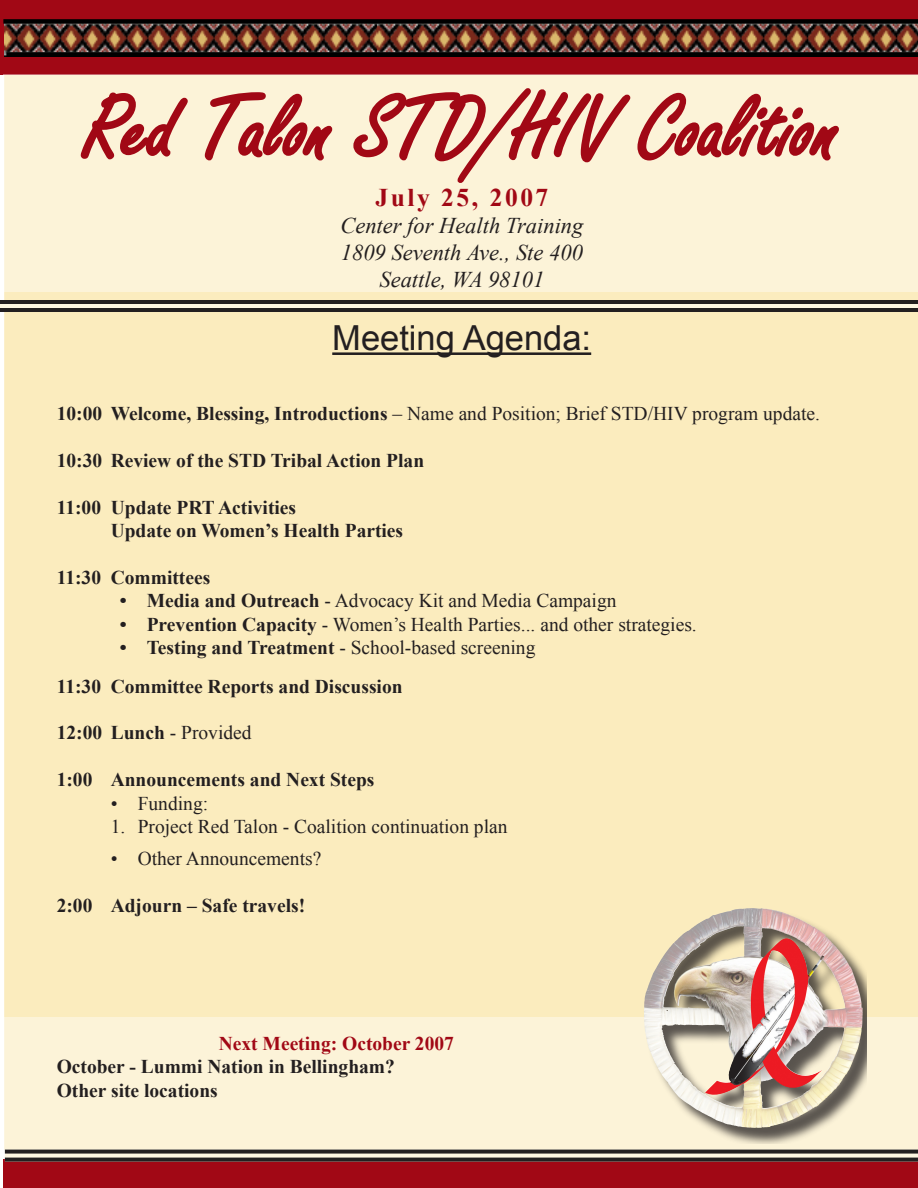
<style>
.page{position:relative;width:918px;height:1188px;background:#fff}
.page>*{position:absolute;margin:0;border:0;box-sizing:border-box;transform-origin:0 0}
.t1{font:94.5px "Freestyle Script";color:#a10815}
.t2{font:34.5px "Arial";color:#231f20}
.Date{font:700 25.5px "Times New Roman";letter-spacing:.1em;color:#a10815}
.t3{font:italic 22.5px "Times New Roman";color:#231f20}
.t4{font:19.5px/23.4px "Times New Roman";color:#231f20}
.t5{font:700 19.5px/23.4px "Times New Roman";color:#231f20}
.t6{font:700 19.5px "Times New Roman";color:#a10815}
.s1{font-weight:700}
.s2{font-weight:400}
</style>
<div class="page">
<div style="left:4px;top:292px;width:914px;height:725px;background:#fbecbe"></div>
<div style="left:3px;top:1160px;width:915px;height:28px;background:#a10815"></div>
<svg style="left:5px;top:1154px;width:913px;height:4px;background:#e5dfcc"></svg>
<svg style="left:5px;top:1150px;width:913px;height:4px;background:#3a3634"></svg>
<svg style="left:5px;top:1158px;width:913px;height:4px;background:#352a2b"></svg>
<div style="left:0;top:0;width:918px;height:75px;background:#a10815"></div>
<img style="left:4px;top:24px;width:374px;height:32px">
<img style="left:378px;top:24px;width:175px;height:28px">
<img style="left:553px;top:24px;width:365px;height:28px">
<div style="left:6px;top:52px;width:912px;height:5px;background:#000"></div>
<div style="left:3px;top:19px;width:915px;height:5px;background:#000"></div>
<div style="left:0;top:300px;width:918px;height:12px;background:#fdf6e1"></div>
<hr style="left:0;top:300px;width:918px;height:4px;background:#231f20">
<hr style="left:0;top:308px;width:918px;height:4px;background:#231f20">
<div style="left:3px;top:75px;width:915px;height:217px;background:#fcf3d8"></div>
<svg style="left:80px;top:92px;width:108px;height:68px"></svg>
<svg style="left:204px;top:92px;width:129px;height:69px"></svg>
<svg style="left:353px;top:88px;width:486px;height:95px"></svg>
<div style="left:3px;top:1017px;width:915px;height:132px;background:#fcf3d8"></div>
<hr style="left:332px;top:352px;width:259px;height:3px;background:#231f20">
<div style="left:645px;top:909px;width:222px;height:235px;background:#231f20;opacity:.75"></div>
<img style="left:800px;top:919px;width:45px;height:40px">
<p class="t1" style="left:84px;top:77px;width:758px">Red Talon STD/HIV Coalition</p>
<p class="Date" style="left:375px;top:180px;width:174px">July 25, 2007</p>
<p class="t3" style="left:340px;top:210px;width:245px">Center for Health Training</p>
<p class="t3" style="left:341px;top:237px;width:244px">1809 Seventh Ave., Ste 400</p>
<p class="t3" style="left:379px;top:264px;width:166px">Seattle, WA 98101</p>
<p class="t2" style="left:332px;top:315px;width:260px">Meeting Agenda:</p>
<p class="t4" style="left:57px;top:402px;width:765px"><span class="s1">10:00 Welcome, Blessing, Introductions</span> – Name and Position; Brief STD/HIV program update.</p>
<p class="t5" style="left:57px;top:448px;width:369px">10:30 Review of the STD Tribal Action Plan</p>
<p class="t5" style="left:111px;top:495px;width:294px;text-indent:-54px">11:00 Update PRT Activities<br>Update on Women’s Health Parties</p>
<p class="t5" style="left:57px;top:565px;width:155px">11:30 Committees</p>
<p class="t4" style="left:147px;top:589px;width:471px"><span class="s1">Media and Outreach</span> - Advocacy Kit and Media Campaign</p>
<p class="t4" style="left:147px;top:612px;width:552px"><span class="s1">Prevention Capacity</span> - Women’s Health Parties... and other strategies.</p>
<p class="t4" style="left:147px;top:636px;width:390px"><span class="s1">Testing and Treatment</span> - School-based screening</p>
<p class="t5" style="left:57px;top:674px;width:347px">11:30 Committee Reports and Discussion</p>
<p class="t5" style="left:57px;top:721px;width:196px">12:00 Lunch <span class="s2">- Provided</span></p>
<p class="t5" style="left:57px;top:768px;width:319px">1:00 Announcements and Next Steps</p>
<p class="t4" style="left:138px;top:791px;width:72px">Funding:</p>
<p class="t4" style="left:138px;top:815px;width:371px">Project Red Talon - Coalition continuation plan</p>
<p class="t4" style="left:138px;top:847px;width:185px">Other Announcements?</p>
<p class="t5" style="left:57px;top:894px;width:250px">2:00 Adjourn – Safe travels!</p>
<p class="t5" style="left:120px;top:589px;width:8px;text-align:justify">• • •</p>
<p class="t4" style="left:111px;top:791px;width:16px">•<br>1.</p>
<p class="t4" style="left:111px;top:847px;width:8px">•</p>
<p class="t6" style="left:219px;top:1030px;width:237px">Next Meeting: October 2007</p>
<p class="t5" style="left:57px;top:1055px;width:340px">October - Lummi Nation in Bellingham?<br>Other site locations</p>
</div>
